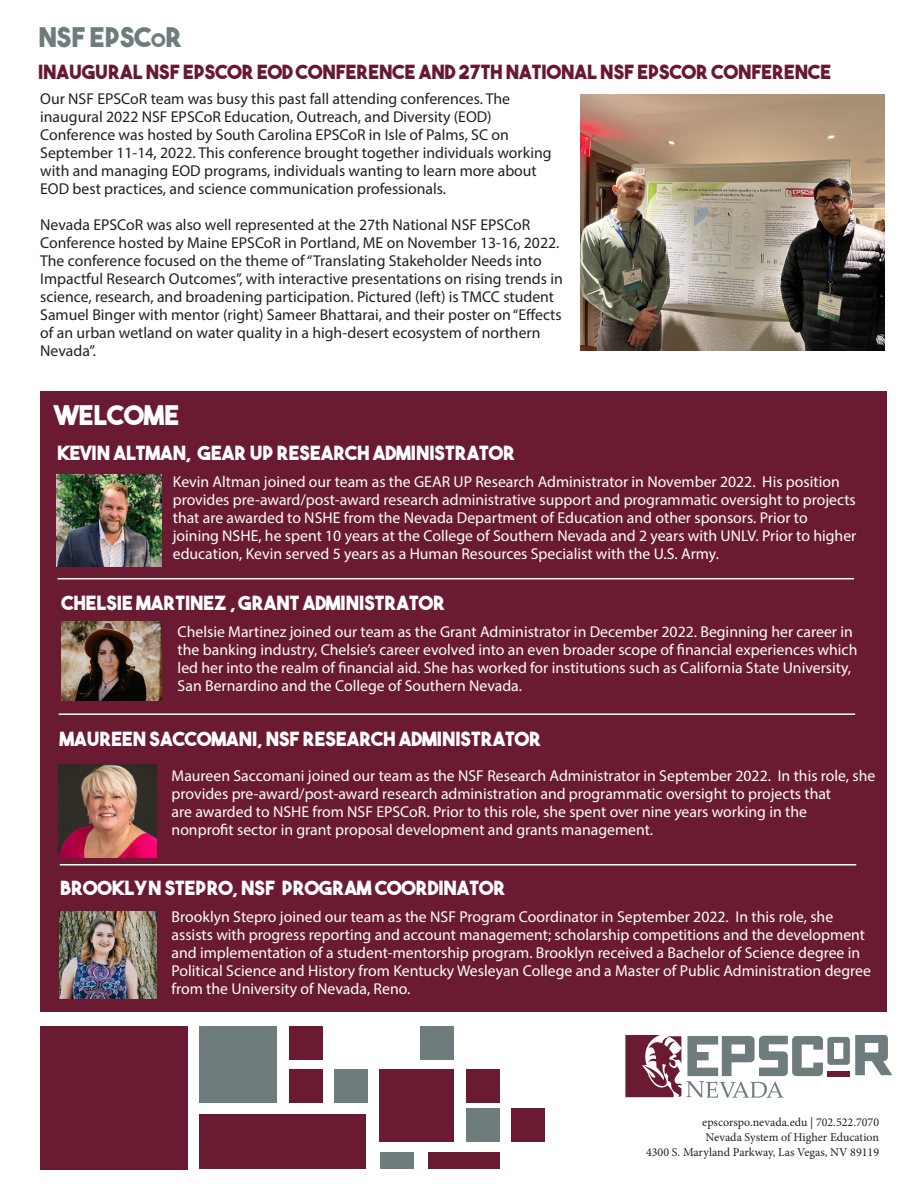
<style>
.page{position:relative;width:918px;height:1188px;background:#fff}
.page>*{position:absolute;margin:0;border:0;box-sizing:border-box;transform-origin:0 0}
.t1{font:27px "The Bold Font";color:#6f7c7d}
.t2{font:27px "The Bold Font";color:#fff}
.t3{font:19.5px "The Bold Font";color:#fff}
.t4{font:19.5px "The Bold Font";color:#68192f}
.t5{font:15.75px/18px "Myriad Pro";color:#fff}
.t6{font:15.75px/18px "Myriad Pro";color:#231f20}
.t7{font:12px "Minion Pro";color:#231f20}
.s1{font-size:18.9px}
</style>
<div class="page">
<div style="left:40px;top:1026px;width:148px;height:143px;background:#6b1b31"></div>
<div style="left:199px;top:1114px;width:167px;height:55px;background:#6b1b31"></div>
<div style="left:380px;top:1069px;width:74px;height:73px;background:#6b1b31"></div>
<div style="left:289px;top:1026px;width:34px;height:33px;background:#6b1b31"></div>
<div style="left:289px;top:1069px;width:34px;height:33px;background:#6b1b31"></div>
<div style="left:466px;top:1069px;width:34px;height:33px;background:#6b1b31"></div>
<div style="left:511px;top:1109px;width:34px;height:33px;background:#6b1b31"></div>
<div style="left:428px;top:1153px;width:72px;height:16px;background:#6b1b31"></div>
<div style="left:199px;top:1026px;width:78px;height:76px;background:#6f7c7d"></div>
<div style="left:334px;top:1069px;width:34px;height:33px;background:#6f7c7d"></div>
<div style="left:420px;top:1026px;width:34px;height:33px;background:#6f7c7d"></div>
<div style="left:380px;top:1153px;width:34px;height:16px;background:#6f7c7d"></div>
<div style="left:466px;top:1109px;width:34px;height:33px;background:#6f7c7d"></div>
<svg style="left:625px;top:1036px;width:267px;height:62px"></svg>
<div style="left:40px;top:392px;width:847px;height:620px;background:#6b1b31"></div>
<hr style="left:60px;top:864px;width:796px;height:2px;background:#fff">
<img style="left:62px;top:621px;width:100px;height:79px">
<img style="left:57px;top:475px;width:105px;height:92px">
<hr style="left:58px;top:578px;width:796px;height:1px;background:#fff">
<img style="left:580px;top:95px;width:305px;height:256px">
<img style="left:59px;top:912px;width:98px;height:87px">
<hr style="left:59px;top:713px;width:796px;height:2px;background:#fff">
<img style="left:59px;top:765px;width:98px;height:93px">
<p class="t1" style="left:38px;top:20px;width:145px">NSF EPSC<span class="s1">o</span>R</p>
<p class="t4" style="left:38px;top:60px;width:795px">INAUGURAL NSF EPSCOR EOD CONFERENCE AND 27TH NATIONAL NSF EPSCOR CONFERENCE</p>
<p class="t6" style="left:40px;top:89px;width:513px">Our NSF EPSCoR team was busy this past fall attending conferences. The inaugural 2022 NSF EPSCoR Education, Outreach, and Diversity (EOD)<br>Conference was hosted by South Carolina EPSCoR in Isle of Palms, SC on September 11-14, 2022. This conference brought together individuals working with and managing EOD programs, individuals wanting to learn more about EOD best practices, and science communication professionals.</p>
<p class="t6" style="left:40px;top:215px;width:524px">Nevada EPSCoR was also well represented at the 27th National NSF EPSCoR Conference hosted by Maine EPSCoR in Portland, ME on November 13-16, 2022.<br>The conference focused on the theme of “Translating Stakeholder Needs into Impactful Research Outcomes”, with interactive presentations on rising trends in science, research, and broadening participation. Pictured (left) is TMCC student Samuel Binger with mentor (right) Sameer Bhattarai, and their poster on “Effects of an urban wetland on water quality in a high-desert ecosystem of northern Nevada”.</p>
<p class="t2" style="left:54px;top:398px;width:127px">WELCOME</p>
<p class="t3" style="left:57px;top:440px;width:460px">KEVIN ALTMAN, GEAR UP RESEARCH ADMINISTRATOR</p>
<p class="t5" style="left:173px;top:472px;width:685px">Kevin Altman joined our team as the GEAR UP Research Administrator in November 2022. His position provides pre-award/post-award research administrative support and programmatic oversight to projects that are awarded to NSHE from the Nevada Department of Education and other sponsors. Prior to joining NSHE, he spent 10 years at the College of Southern Nevada and 2 years with UNLV. Prior to higher education, Kevin served 5 years as a Human Resources Specialist with the U.S. Army.</p>
<p class="t3" style="left:62px;top:591px;width:385px">CHELSIE MARTINEZ , GRANT ADMINISTRATOR</p>
<p class="t5" style="left:178px;top:622px;width:681px">Chelsie Martinez joined our team as the Grant Administrator in December 2022. Beginning her career in the banking industry, Chelsie’s career evolved into an even broader scope of financial experiences which led her into the realm of financial aid. She has worked for institutions such as California State University, San Bernardino and the College of Southern Nevada.</p>
<p class="t3" style="left:59px;top:726px;width:483px">MAUREEN SACCOMANI, NSF RESEARCH ADMINISTRATOR</p>
<p class="t5" style="left:172px;top:767px;width:705px">Maureen Saccomani joined our team as the NSF Research Administrator in September 2022. In this role, she provides pre-award/post-award research administration and programmatic oversight to projects that<br>are awarded to NSHE from NSF EPSCoR. Prior to this role, she spent over nine years working in the<br>nonprofit sector in grant proposal development and grants management.</p>
<p class="t3" style="left:60px;top:876px;width:447px">BROOKLYN STEPRO, NSF PROGRAM COORDINATOR</p>
<p class="t5" style="left:172px;top:907px;width:701px">Brooklyn Stepro joined our team as the NSF Program Coordinator in September 2022. In this role, she assists with progress reporting and account management; scholarship competitions and the development and implementation of a student-mentorship program. Brooklyn received a Bachelor of Science degree in Political Science and History from Kentucky Wesleyan College and a Master of Public Administration degree from the University of Nevada, Reno.</p>
<p class="t7" style="left:702px;top:1114px;width:178px">epscorspo.nevada.edu | 702.522.7070</p>
<p class="t7" style="left:706px;top:1129px;width:175px">Nevada System of Higher Education</p>
<p class="t7" style="left:646px;top:1144px;width:235px">4300 S. Maryland Parkway, Las Vegas, NV 89119</p>
</div>
